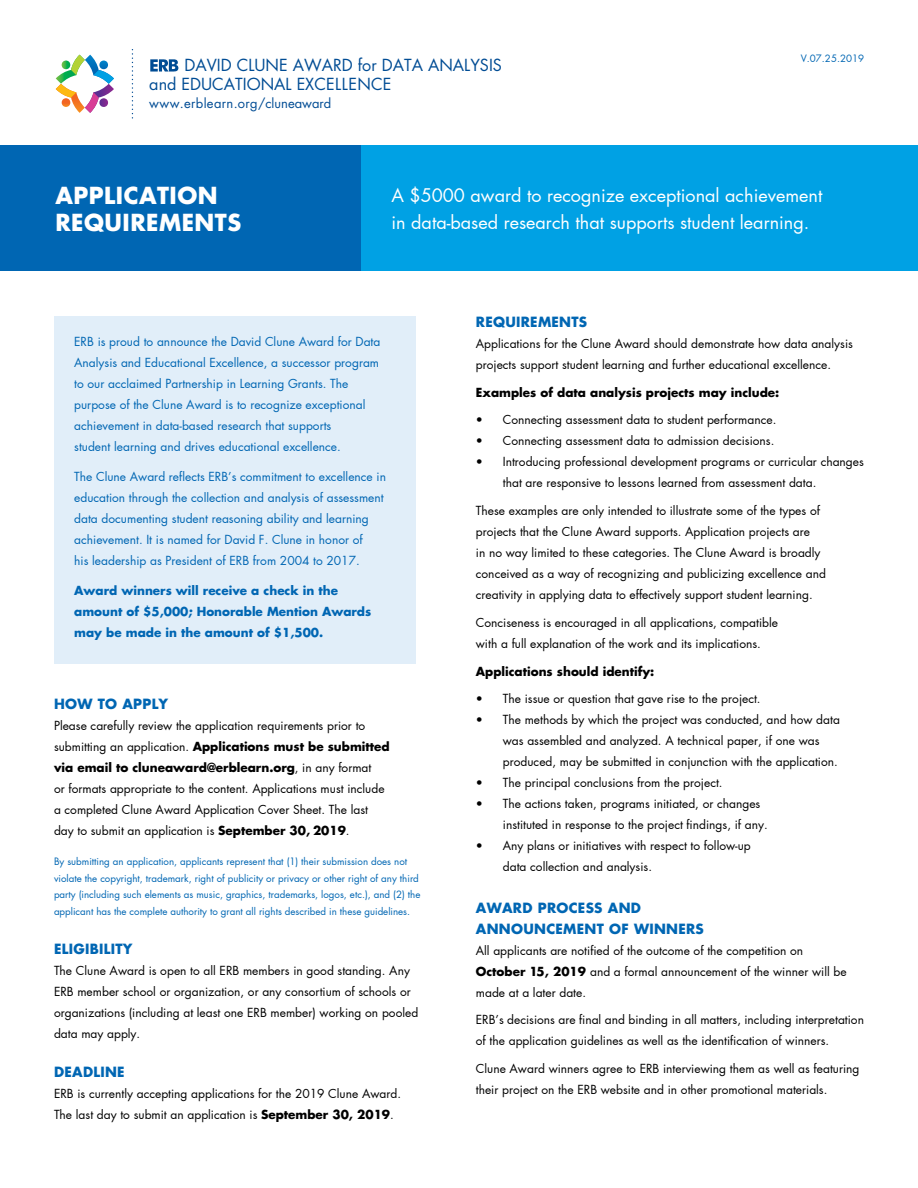
<style>
.page{position:relative;width:918px;height:1188px;background:#fff}
.page>*{position:absolute;margin:0;border:0;box-sizing:border-box;transform-origin:0 0}
.t1{font:700 22.5px "Futura Std";letter-spacing:.02em;color:#fff}
.t2{font:18px/27px "Futura Std";color:#fff}
.t3{font:16.2px "Futura Std";color:#004c94}
.t4{font:700 13.5px/21px "Futura Std";letter-spacing:.02em;color:#0066b3}
.t5{font:12.9px "Futura Std";letter-spacing:.025em;color:#004c94}
.Requirements_Body{font:12px/21px "Futura Std";color:#000}
.Main_Text{font:12px/21px "Futura Std";color:#000}
.Main_Text-2{font:12px/21px "Futura Std";color:#0066b3}
.Main_Text-3{font:700 12px/21px "Futura Std";color:#0066b3}
.Requirements_Body-2{font:700 12px "Futura Std";color:#000}
.Main_Text-4{font:9.75px/16.5px "Futura Std";color:#0066b3}
.Requirements_Body-3{font:9.75px "Futura Std";color:#0066b3}
.s1{font-weight:700}
</style>
<div class="page">
<div style="left:0;top:146px;width:362px;height:125px;background:#0066b3"></div>
<div style="left:362px;top:146px;width:556px;height:125px;background:#00a1e4"></div>
<div style="left:54px;top:316px;width:362px;height:347px;background:#e1eef9"></div>
<svg style="left:56px;top:55px;width:58px;height:58px"></svg>
<svg style="left:150px;top:59px;width:28px;height:13px"></svg>
<svg style="left:132px;top:49px;width:1px;height:70px"></svg>
<p class="t3" style="left:184px;top:55px;width:319px">DAVID CLUNE AWARD for DATA ANALYSIS</p>
<p class="Requirements_Body-3" style="left:801px;top:52px;width:65px">V.07.25.2019</p>
<p class="t3" style="left:149px;top:74px;width:244px">and EDUCATIONAL EXCELLENCE</p>
<p class="t5" style="left:149px;top:95px;width:184px">www.erblearn.org/cluneaward</p>
<p class="t1" style="left:56px;top:181px;width:164px">APPLICATION</p>
<p class="t1" style="left:56px;top:208px;width:187px">REQUIREMENTS</p>
<p class="t2" style="left:392px;top:183px;width:432px">A $5000 award to recognize exceptional achievement in data-based research that supports student learning.</p>
<p class="Main_Text-2" style="left:74px;top:331px;width:308px">ERB is proud to announce the David Clune Award for Data Analysis and Educational Excellence, a successor program to our acclaimed Partnership in Learning Grants. The purpose of the Clune Award is to recognize exceptional achievement in data-based research that supports<br>student learning and drives educational excellence.</p>
<p class="Main_Text-2" style="left:74px;top:466px;width:313px">The Clune Award reflects ERB’s commitment to excellence in education through the collection and analysis of assessment data documenting student reasoning ability and learning achievement. It is named for David F. Clune in honor of<br>his leadership as President of ERB from 2004 to 2017.</p>
<p class="Main_Text-3" style="left:74px;top:580px;width:299px">Award winners will receive a check in the amount of $5,000; Honorable Mention Awards may be made in the amount of $1,500.</p>
<p class="t4" style="left:54px;top:693px;width:116px">HOW TO APPLY</p>
<p class="Main_Text" style="left:54px;top:715px;width:337px">Please carefully review the application requirements prior to submitting an application. <span class="s1">Applications must be submitted via email to cluneaward@erblearn.org</span>, in any format<br>or formats appropriate to the content. Applications must include a completed Clune Award Application Cover Sheet. The last day to submit an application is <span class="s1">September 30, 2019</span>.</p>
<p class="Main_Text-4" style="left:54px;top:853px;width:368px">By submitting an application, applicants represent that (1) their submission does not violate the copyright, trademark, right of publicity or privacy or other right of any third party (including such elements as music, graphics, trademarks, logos, etc.), and (2) the applicant has the complete authority to grant all rights described in these guidelines.</p>
<p class="t4" style="left:54px;top:938px;width:80px">ELIGIBILITY</p>
<p class="Requirements_Body" style="left:54px;top:960px;width:366px">The Clune Award is open to all ERB members in good standing. Any ERB member school or organization, or any consortium of schools or organizations (including at least one ERB member) working on pooled data may apply.</p>
<p class="t4" style="left:54px;top:1061px;width:72px">DEADLINE</p>
<p class="Requirements_Body" style="left:54px;top:1083px;width:349px">ERB is currently accepting applications for the 2019 Clune Award.<br>The last day to submit an application is <span class="s1">September 30, 2019</span>.</p>
<p class="t4" style="left:476px;top:311px;width:113px">REQUIREMENTS</p>
<p class="Requirements_Body" style="left:476px;top:333px;width:379px">Applications for the Clune Award should demonstrate how data analysis projects support student learning and further educational excellence.</p>
<p class="Requirements_Body-2" style="left:476px;top:384px;width:305px">Examples of data analysis projects may include:</p>
<p class="Main_Text" style="left:476px;top:410px;width:302px">• Connecting assessment data to student performance.</p>
<p class="Main_Text" style="left:476px;top:431px;width:300px">• Connecting assessment data to admission decisions.</p>
<p class="Main_Text" style="left:503px;top:452px;width:363px;text-indent:-27px">• Introducing professional development programs or curricular changes that are responsive to lessons learned from assessment data.</p>
<p class="Requirements_Body" style="left:476px;top:500px;width:352px">These examples are only intended to illustrate some of the types of projects that the Clune Award supports. Application projects are<br>in no way limited to these categories. The Clune Award is broadly conceived as a way of recognizing and publicizing excellence and creativity in applying data to effectively support student learning.</p>
<p class="Requirements_Body" style="left:476px;top:612px;width:304px">Conciseness is encouraged in all applications, compatible with a full explanation of the work and its implications.</p>
<p class="Requirements_Body-2" style="left:476px;top:663px;width:180px">Applications should identify:</p>
<p class="Main_Text" style="left:476px;top:689px;width:286px">• The issue or question that gave rise to the project.</p>
<p class="Main_Text" style="left:503px;top:710px;width:339px;text-indent:-27px">• The methods by which the project was conducted, and how data was assembled and analyzed. A technical paper, if one was produced, may be submitted in conjunction with the application.</p>
<p class="Main_Text" style="left:476px;top:773px;width:248px">• The principal conclusions from the project.</p>
<p class="Main_Text" style="left:503px;top:794px;width:266px;text-indent:-27px">• The actions taken, programs initiated, or changes instituted in response to the project findings, if any.</p>
<p class="Main_Text" style="left:503px;top:836px;width:249px;text-indent:-27px">• Any plans or initiatives with respect to follow-up data collection and analysis.</p>
<p class="t4" style="left:476px;top:897px;width:230px">AWARD PROCESS AND<br>ANNOUNCEMENT OF WINNERS</p>
<p class="Requirements_Body" style="left:476px;top:940px;width:329px">All applicants are notified of the outcome of the competition on</p>
<p class="Requirements_Body" style="left:476px;top:961px;width:372px"><span class="s1">October 15, 2019</span> and a formal announcement of the winner will be made at a later date.</p>
<p class="Requirements_Body" style="left:476px;top:1010px;width:390px">ERB’s decisions are final and binding in all matters, including interpretation of the application guidelines as well as the identification of winners.</p>
<p class="Requirements_Body" style="left:476px;top:1058px;width:385px">Clune Award winners agree to ERB interviewing them as well as featuring their project on the ERB website and in other promotional materials.</p>
</div>
